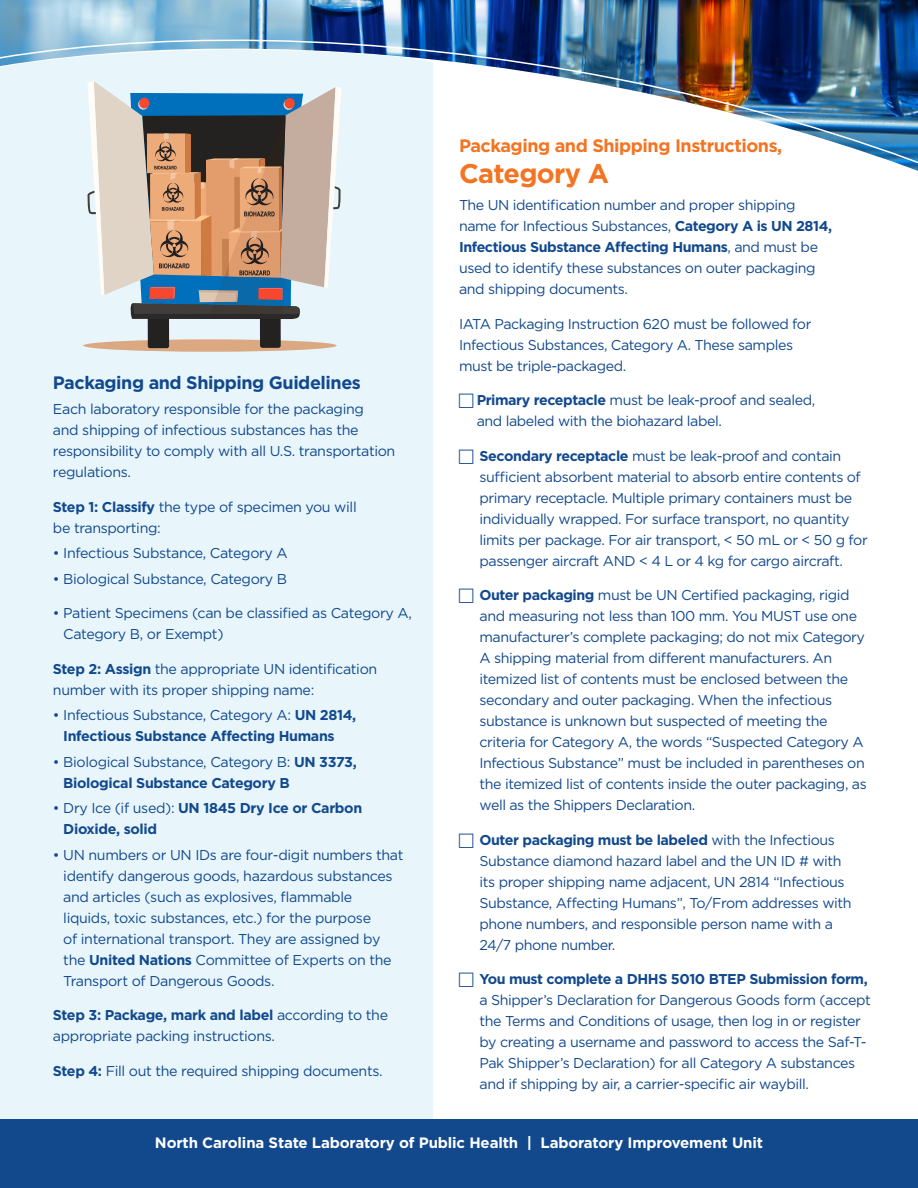
<style>
.page{position:relative;width:918px;height:1188px;background:#fff}
.page>*{position:absolute;margin:0;border:0;box-sizing:border-box;transform-origin:0 0}
.t1{font:700 27px "Gotham";letter-spacing:-.025em;color:#f47421}
.t2{font:700 18px "Gotham";letter-spacing:-.025em;color:#f47421}
.t3{font:700 18px "Gotham";letter-spacing:-.025em;color:#12498d}
.t4{font:700 15px "Gotham";letter-spacing:-.01em;color:#fff}
.t5{font:14.25px/21px "Gotham";letter-spacing:-.03em;color:#12498d}
.t6{font:700 14.25px/21px "Gotham";letter-spacing:-.025em;color:#12498d}
.s1{font-weight:700}
.s2{font-weight:400}
</style>
<div class="page">
<img style="left:0;top:0;width:918px;height:171px">
<div style="left:0;top:29px;width:433px;height:1090px;background:#e8f6fc"></div>
<div style="left:83px;top:339px;width:254px;height:13px;background:#dba882;border-radius:50%"></div>
<div style="left:148px;top:307px;width:21px;height:41px;background:#242121;border-radius:2px"></div>
<div style="left:260px;top:307px;width:21px;height:41px;background:#242121;border-radius:2px"></div>
<svg style="left:87px;top:81px;width:255px;height:238px;background:#a59c96"></svg>
<div style="left:0;top:1119px;width:918px;height:69px;background:#12498d"></div>
<p class="t3" style="left:53px;top:370px;width:310px">Packaging and Shipping Guidelines</p>
<p class="t5" style="left:53px;top:398px;width:344px">Each laboratory responsible for the packaging<br>and shipping of infectious substances has the responsibility to comply with all U.S. transportation regulations.</p>
<p class="t5" style="left:53px;top:496px;width:305px"><span class="s1">Step 1: Classify</span> the type of specimen you will be transporting:</p>
<p class="t5" style="left:53px;top:542px;width:236px">• Infectious Substance, Category A</p>
<p class="t5" style="left:53px;top:568px;width:236px">• Biological Substance, Category B</p>
<p class="t5" style="left:63px;top:602px;width:350px;text-indent:-10px">• Patient Specimens (can be classified as Category A,<br>Category B, or Exempt)</p>
<p class="t5" style="left:53px;top:658px;width:326px"><span class="s1">Step 2: Assign</span> the appropriate UN identification number with its proper shipping name:</p>
<p class="t6" style="left:63px;top:704px;width:294px;text-indent:-10px"><span class="s2">• Infectious Substance, Category A:</span> UN 2814,<br>Infectious Substance Affecting Humans</p>
<p class="t6" style="left:63px;top:751px;width:295px;text-indent:-10px"><span class="s2">• Biological Substance, Category B:</span> UN 3373,<br>Biological Substance Category B</p>
<p class="t6" style="left:63px;top:797px;width:300px;text-indent:-10px"><span class="s2">• Dry Ice (if used):</span> UN 1845 Dry Ice or Carbon<br>Dioxide, solid</p>
<p class="t5" style="left:63px;top:844px;width:342px;text-indent:-10px">• UN numbers or UN IDs are four-digit numbers that identify dangerous goods, hazardous substances and articles (such as explosives, flammable<br>liquids, toxic substances, etc.) for the purpose<br>of international transport. They are assigned by the <span class="s1">United Nations</span> Committee of Experts on the Transport of Dangerous Goods.</p>
<p class="t5" style="left:53px;top:1004px;width:337px"><span class="s1">Step 3: Package, mark and label</span> according to the appropriate packing instructions.</p>
<p class="t5" style="left:53px;top:1060px;width:331px"><span class="s1">Step 4:</span> Fill out the required shipping documents.</p>
<p class="t2" style="left:459px;top:133px;width:325px">Packaging and Shipping Instructions,</p>
<h1 class="t1" style="left:459px;top:156px;width:152px">Category A</h1>
<p class="t5" style="left:459px;top:194px;width:375px">The UN identification number and proper shipping name for Infectious Substances, <span class="s1">Category A is UN 2814, Infectious Substance Affecting Humans</span>, and must be used to identify these substances on outer packaging and shipping documents.</p>
<p class="t5" style="left:459px;top:313px;width:354px">IATA Packaging Instruction 620 must be followed for<br>Infectious Substances, Category A. These samples must be triple-packaged.</p>
<p class="t5" style="left:477px;top:389px;width:340px"><span class="s1">Primary receptacle</span> must be leak-proof and sealed, and labeled with the biohazard label.</p>
<p class="t5" style="left:480px;top:445px;width:390px"><span class="s1">Secondary receptacle</span> must be leak-proof and contain sufficient absorbent material to absorb entire contents of primary receptacle. Multiple primary containers must be individually wrapped. For surface transport, no quantity limits per package. For air transport, &lt; 50 mL or &lt; 50 g for passenger aircraft AND &lt; 4 L or 4 kg for cargo aircraft.</p>
<p class="t5" style="left:480px;top:584px;width:389px"><span class="s1">Outer packaging</span> must be UN Certified packaging, rigid and measuring not less than 100 mm. You MUST use one manufacturer’s complete packaging; do not mix Category A shipping material from different manufacturers. An itemized list of contents must be enclosed between the secondary and outer packaging. When the infectious substance is unknown but suspected of meeting the criteria for Category A, the words “Suspected Category A Infectious Substance” must be included in parentheses on the itemized list of contents inside the outer packaging, as well as the Shippers Declaration.</p>
<p class="t5" style="left:480px;top:829px;width:374px"><span class="s1">Outer packaging must be labeled</span> with the Infectious Substance diamond hazard label and the UN ID # with its proper shipping name adjacent, UN 2814 “Infectious Substance, Affecting Humans”, To/From addresses with phone numbers, and responsible person name with a 24/7 phone number.</p>
<p class="t6" style="left:480px;top:968px;width:390px">You must complete a DHHS 5010 BTEP Submission form,</p>
<p class="t5" style="left:480px;top:989px;width:393px">a Shipper’s Declaration for Dangerous Goods form (accept the Terms and Conditions of usage, then log in or register by creating a username and password to access the Saf-T-Pak Shipper’s Declaration) for all Category A substances and if shipping by air, a carrier-specific air waybill.</p>
<p class="t4" style="left:155px;top:1132px;width:610px">North Carolina State Laboratory of Public Health | Laboratory Improvement Unit</p>
</div>
